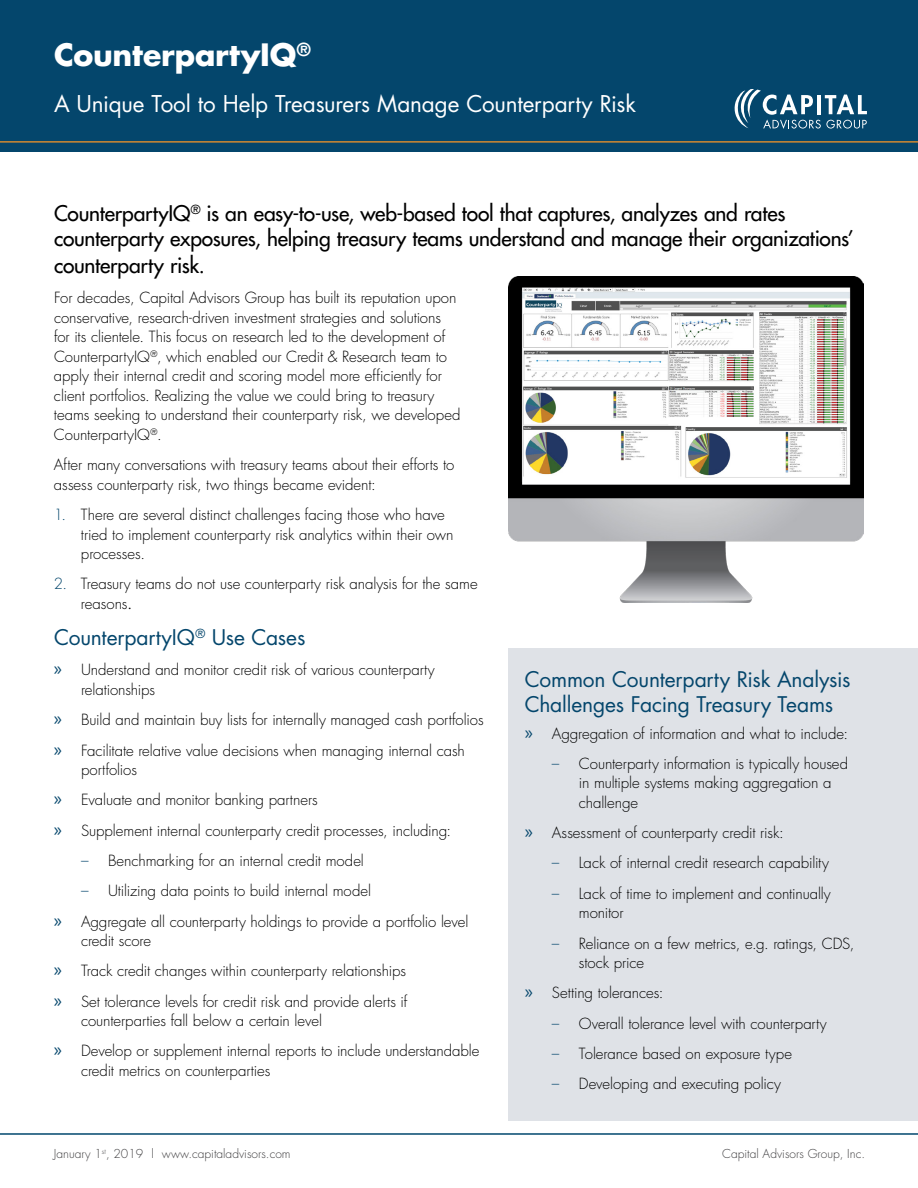
<style>
.page{position:relative;width:918px;height:1188px;background:#fff}
.page>*{position:absolute;margin:0;border:0;box-sizing:border-box;transform-origin:0 0}
.t1{font:700 30px "Futura";letter-spacing:-.005em;color:#fff}
.t2{font:italic 22.5px "Futura";letter-spacing:-.01em;color:#fff}
.t3{font:21px/26.2px "Futura";letter-spacing:-.01em;color:#000}
.t4{font:italic 21px/25.5px "Futura";letter-spacing:-.01em;color:#04466c}
.t5{font:italic 300 15px/19.5px "Futura";letter-spacing:-.005em;color:#000}
.t6{font:italic 300 12px "Futura";color:#414042}
.s1{color:#04466c}
.s2{font-size:19.5px}
.s3{font-family:"Myriad Pro";font-weight:400;font-style:normal;font-size:19.5px;color:#04466c}
</style>
<div class="page">
<div style="left:0;top:0;width:918px;height:152px;background:#04466c"></div>
<hr style="left:0;top:141px;width:918px;height:2px;background:#d18830">
<svg style="left:734px;top:89px;width:133px;height:40px"></svg>
<hr style="left:0;top:1133px;width:918px;height:2px;background:#00476d">
<img style="left:509px;top:277px;width:355px;height:326px">
<div style="left:509px;top:648px;width:409px;height:472px;background:#dfe2e7"></div>
<h1 class="t1" style="left:54px;top:34px;width:258px">CounterpartyIQ<sup>®</sup></h1>
<h2 class="t2" style="left:54px;top:88px;width:583px">A Unique Tool to Help Treasurers Manage Counterparty Risk</h2>
<h3 class="t3" style="left:54px;top:200px;width:801px">CounterpartyIQ<sup>®</sup> is an easy-to-use, web-based tool that captures, analyzes and rates counterparty exposures, helping treasury teams understand and manage their organizations’ counterparty risk.</h3>
<p class="t5" style="left:54px;top:288px;width:408px">For decades, Capital Advisors Group has built its reputation upon conservative, research-driven investment strategies and solutions<br>for its clientele. This focus on research led to the development of CounterpartyIQ<sup>®</sup>, which enabled our Credit &amp; Research team to apply their internal credit and scoring model more efficiently for client portfolios. Realizing the value we could bring to treasury teams seeking to understand their counterparty risk, we developed CounterpartyIQ<sup>®</sup>.</p>
<p class="t5" style="left:54px;top:455px;width:402px">After many conversations with treasury teams about their efforts to assess counterparty risk, two things became evident:</p>
<p class="t5" style="left:81px;top:505px;width:374px;text-indent:-27px"><span class="s1">1.</span> There are several distinct challenges facing those who have tried to implement counterparty risk analytics within their own processes.</p>
<p class="t5" style="left:81px;top:574px;width:398px;text-indent:-27px"><span class="s1">2.</span> Treasury teams do not use counterparty risk analysis for the same reasons<span class="s2">.</span></p>
<h3 class="t4" style="left:54px;top:624px;width:253px">CounterpartyIQ<sup>®</sup> Use Cases</h3>
<p class="t5" style="left:81px;top:660px;width:355px;text-indent:-27px"><span class="s3">»</span> Understand and monitor credit risk of various counterparty relationships</p>
<p class="t5" style="left:54px;top:705px;width:431px;line-height:30.3px"><span class="s3">»</span> Build and maintain buy lists for internally managed cash portfolios <span class="s3">»</span> Facilitate relative value decisions when managing internal cash</p>
<p class="t5" style="left:54px;top:755px;width:399px;line-height:30.3px;text-indent:27px">portfolios<br><span class="s3">»</span> Evaluate and monitor banking partners<br><span class="s3">»</span> Supplement internal counterparty credit processes, including:</p>
<p class="t5" style="left:81px;top:851px;width:284px"><span class="s1">–</span> Benchmarking for an internal credit model</p>
<p class="t5" style="left:54px;top:876px;width:416px;line-height:30.3px;text-indent:27px"><span class="s1">–</span> Utilizing data points to build internal model<br><span class="s3">»</span> Aggregate all counterparty holdings to provide a portfolio level</p>
<p class="t5" style="left:54px;top:926px;width:355px;line-height:30.3px;text-indent:27px">credit score<br><span class="s3">»</span> Track credit changes within counterparty relationships <span class="s3">»</span> Set tolerance levels for credit risk and provide alerts if</p>
<p class="t5" style="left:54px;top:1006px;width:427px;line-height:30.3px;text-indent:27px">counterparties fall below a certain level<br><span class="s3">»</span> Develop or supplement internal reports to include understandable</p>
<p class="t5" style="left:81px;top:1061px;width:191px">credit metrics on counterparties</p>
<h3 class="t4" style="left:525px;top:666px;width:327px">Common Counterparty Risk Analysis<br>Challenges Facing Treasury Teams</h3>
<p class="t5" style="left:525px;top:723px;width:325px"><span class="s3">»</span> Aggregation of information and what to include:</p>
<p class="t5" style="left:579px;top:754px;width:271px;text-indent:-27px"><span class="s1">–</span> Counterparty information is typically housed in multiple systems making aggregation a challenge</p>
<p class="t5" style="left:525px;top:823px;width:261px"><span class="s3">»</span> Assessment of counterparty credit risk:</p>
<p class="t5" style="left:552px;top:853px;width:279px"><span class="s1">–</span> Lack of internal credit research capability</p>
<p class="t5" style="left:579px;top:884px;width:253px;text-indent:-27px"><span class="s1">–</span> Lack of time to implement and continually monitor</p>
<p class="t5" style="left:579px;top:933px;width:277px;text-indent:-27px"><span class="s1">–</span> Reliance on a few metrics, e.g. ratings, CDS, stock price</p>
<p class="t5" style="left:525px;top:983px;width:140px"><span class="s3">»</span> Setting tolerances:</p>
<p class="t5" style="left:552px;top:1014px;width:276px"><span class="s1">–</span> Overall tolerance level with counterparty</p>
<p class="t5" style="left:552px;top:1044px;width:242px"><span class="s1">–</span> Tolerance based on exposure type</p>
<p class="t5" style="left:552px;top:1074px;width:231px"><span class="s1">–</span> Developing and executing policy</p>
<p class="t6" style="left:54px;top:1146px;width:238px">January 1<sup>st</sup>, 2019 | www.capitaladvisors.com</p>
<p class="t6" style="left:722px;top:1145px;width:144px">Capital Advisors Group, Inc.</p>
</div>
